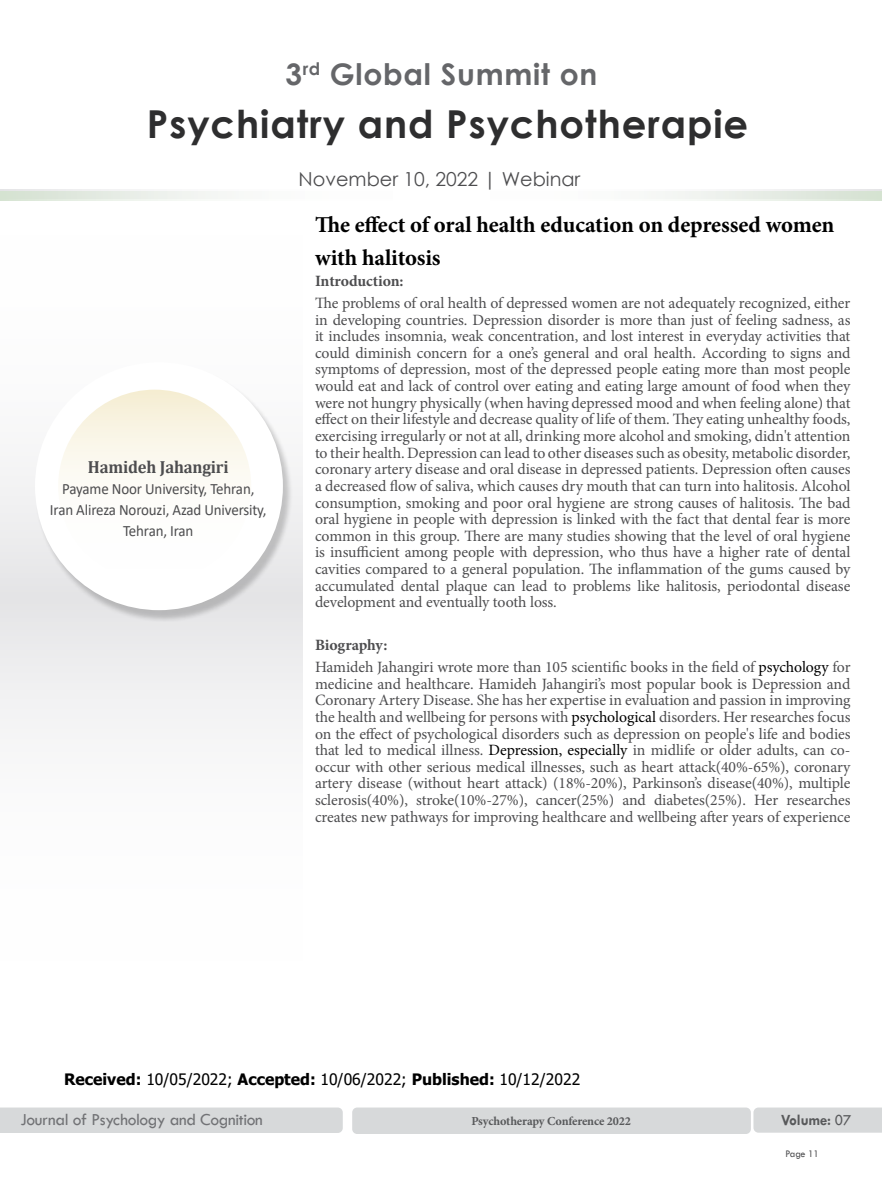
<style>
.page{position:relative;width:882px;height:1197px;background:#fff}
.page>*{position:absolute;margin:0;border:0;box-sizing:border-box;transform-origin:0 0}
.t1{font:700 38.5px "Century Gothic";letter-spacing:.025em;color:#2e2e2f}
.t2{font:700 29.75px "Century Gothic";letter-spacing:.025em;color:#656669}
.t3{font:700 22.75px/32.9px "Minion Pro";letter-spacing:-.005em;color:#000}
.t4{font:19.25px "Century Gothic";color:#4d4d4f}
.t5{font:17.5px "Tw Cen";letter-spacing:-.02em;color:#717275}
.t6{font:700 17.5px "Cambria";letter-spacing:-.01em;color:#4d4d4f;scale:.95 1}
.t7{font:15.75px/16.6px "Minion Pro";letter-spacing:-.005em;color:#4d4d4f;text-align:justify}
.t8{font:15.75px/21px "Calibri";letter-spacing:-.01em;color:#4d4d4f;text-align:center;scale:.95 1}
.t9{font:15.75px "Tahoma";color:#000}
.t10{font:700 15.75px "Minion Pro";letter-spacing:-.01em;color:#4d4d4f}
.t11{font:700 15.75px "Tw Cen";letter-spacing:-.01em;color:#58595b;scale:.95 1}
.t12{font:700 12.25px "Minion Pro";letter-spacing:-.01em;color:#58595b}
.t13{font:10.5px "Tw Cen";letter-spacing:-.02em;color:#4d4d4f;scale:.95 1}
.s1{font-weight:700}
.s2{color:#000}
.s3{font-weight:400}
</style>
<div class="page">
<svg style="left:0;top:189px;width:882px;height:3px"></svg>
<div style="left:0;top:597px;width:302px;height:393px;background:linear-gradient(to bottom,#eaeaeb,#fff)"></div>
<div style="left:0;top:205px;width:302px;height:392px;background:linear-gradient(to bottom,#fff,#eaeaeb)"></div>
<div style="left:0;top:1108px;width:343px;height:25px;background:#d7d9da"></div>
<div style="left:352px;top:1108px;width:399px;height:26px;background:#d7d9da;border-radius:5px"></div>
<div style="left:753px;top:1108px;width:129px;height:25px;background:#d7d9da"></div>
<svg style="left:0;top:192px;width:882px;height:9px;fill:#f6f8f5"></svg>
<div style="left:35px;top:364px;width:257px;height:258px;background:#000;opacity:.2"></div>
<div style="left:35px;top:362px;width:248px;height:248px;background:#fff;border-radius:50%"></div>
<div style="left:58px;top:390px;width:193px;height:193px;background:linear-gradient(to bottom,#f7f1db,#fff);border-radius:50%"></div>
<h2 class="t2" style="left:285px;top:52px;width:313px">3<sup>rd</sup> Global Summit on</h2>
<h1 class="t1" style="left:147px;top:95px;width:603px">Psychiatry and Psychotherapie</h1>
<p class="t6" style="left:88px;top:455px;width:150px">Hamideh Jahangiri</p>
<p class="t8" style="left:50px;top:478px;width:230px">Payame Noor University, Tehran,<br>Iran Alireza Norouzi, Azad University,<br>Tehran, Iran</p>
<p class="t4" style="left:299px;top:165px;width:283px">November 10, 2022 | Webinar</p>
<h3 class="t3" style="left:315px;top:208px;width:521px">The effect of oral health education on depressed women with halitosis</h3>
<p class="t10" style="left:315px;top:270px;width:90px">Introduction:</p>
<p class="t7" style="left:315px;top:295px;width:537px">The problems of oral health of depressed women are not adequately recognized, either in developing countries. Depression disorder is more than just of feeling sadness, as it includes insomnia, weak concentration, and lost interest in everyday activities that could diminish concern for a one’s general and oral health. According to signs and symptoms of depression, most of the depressed people eating more than most people would eat and lack of control over eating and eating large amount of food when they were not hungry physically (when having depressed mood and when feeling alone) that effect on their lifestyle and decrease quality of life of them. They eating unhealthy foods, exercising irregularly or not at all, drinking more alcohol and smoking, didn't attention to their health. Depression can lead to other diseases such as obesity, metabolic disorder, coronary artery disease and oral disease in depressed patients. Depression often causes a decreased flow of saliva, which causes dry mouth that can turn into halitosis. Alcohol consumption, smoking and poor oral hygiene are strong causes of halitosis. The bad oral hygiene in people with depression is linked with the fact that dental fear is more common in this group. There are many studies showing that the level of oral hygiene is insufficient among people with depression, who thus have a higher rate of dental cavities compared to a general population. The inflammation of the gums caused by accumulated dental plaque can lead to problems like halitosis, periodontal disease development and eventually tooth loss.</p>
<p class="t7" style="left:315px;top:635px;width:537px;line-height:21.5px"><span class="s1">Biography:<br></span>Hamideh Jahangiri wrote more than 105 scientific books in the field of <span class="s2">psychology</span> for</p>
<p class="t7" style="left:315px;top:675px;width:537px">medicine and healthcare. Hamideh Jahangiri’s most popular book is Depression and Coronary Artery Disease. She has her expertise in evaluation and passion in improving the health and wellbeing for persons with <span class="s2">psychological</span> disorders. Her researches focus on the effect of psychological disorders such as depression on people's life and bodies that led to medical illness. <span class="s2">Depression, especially</span> in midlife or older adults, can co&shy;occur with other serious medical illnesses, such as heart attack(40%-65%), coronary artery disease (without heart attack) (18%-20%), Parkinson’s disease(40%), multiple sclerosis(40%), stroke(10%-27%), cancer(25%) and diabetes(25%). Her researches creates new pathways for improving healthcare and wellbeing after years of experience</p>
<p class="t9" style="left:64px;top:1069px;width:518px"><span class="s1">Received:</span> 10/05/2022; <span class="s1">Accepted:</span> 10/06/2022; <span class="s1">Published:</span> 10/12/2022</p>
<p class="t5" style="left:20px;top:1109px;width:244px">Journal of Psychology and Cognition</p>
<p class="t12" style="left:471px;top:1113px;width:161px">Psychotherapy Conference 2022</p>
<p class="t11" style="left:781px;top:1111px;width:75px">Volume: <span class="s3">07</span></p>
<p class="t13" style="left:786px;top:1147px;width:37px">Page 11</p>
</div>
